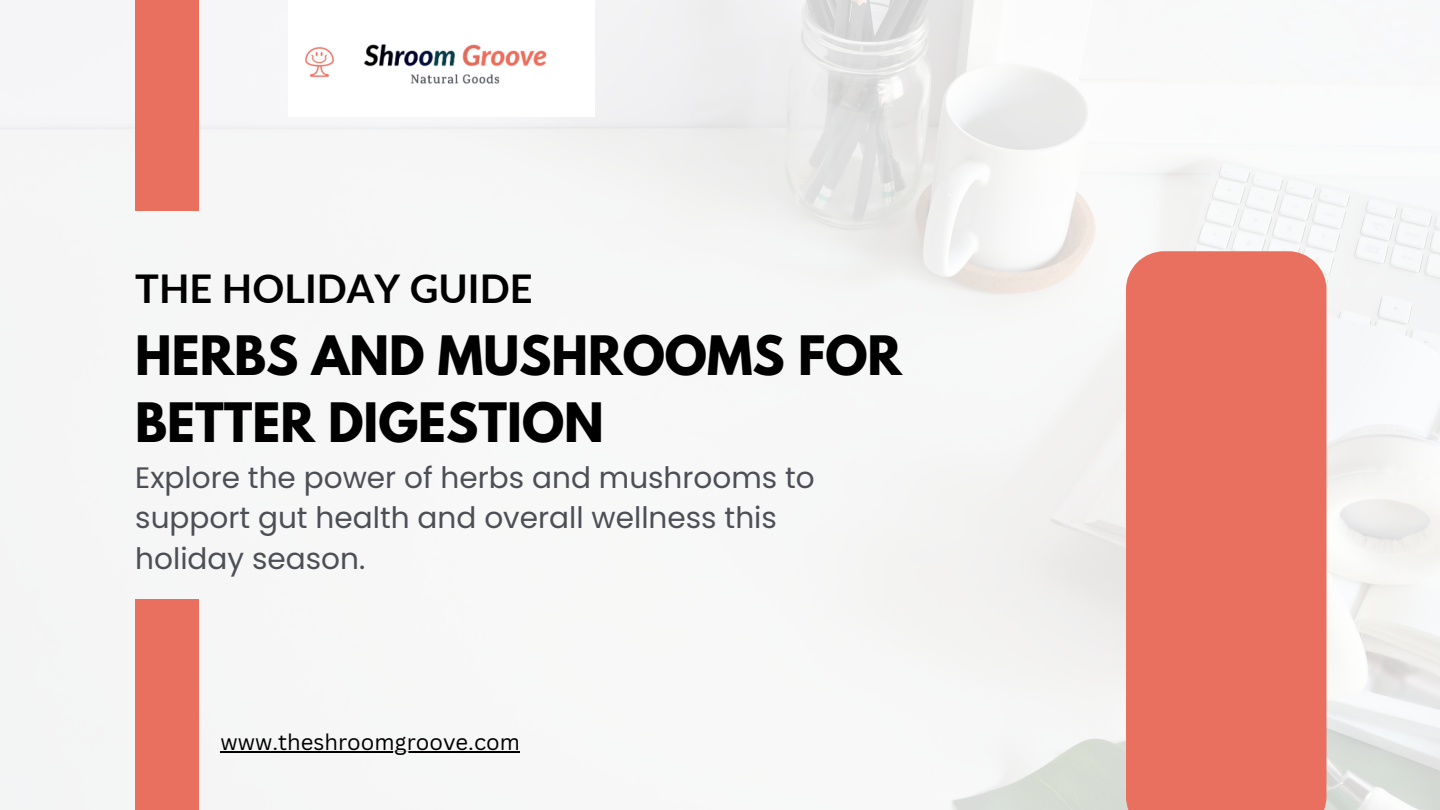
<style>
.page{position:relative;width:1440px;height:810px;background:#fff}
.page>*{position:absolute;margin:0;border:0;box-sizing:border-box;transform-origin:0 0}
.t1{font:700 48.1px/66.8px "League Spartan";color:#000}
.t2{font:700 39.6px "Lato";color:#000}
.t3{font:29.5px/40.6px "Poppins";color:#4d4f56}
.t4{font:22px "Canva Sans";color:#000}
</style>
<div class="page">
<img style="left:0;top:0;width:1440px;height:810px">
<div style="left:135px;top:0;width:64px;height:210px;background:#e96f5e"></div>
<div style="left:135px;top:599px;width:64px;height:211px;background:#e96f5e"></div>
<div style="left:1126px;top:251px;width:200px;height:559px;background:#e96f5e"></div>
<img style="left:288px;top:0;width:306px;height:117px">
<hr style="left:221px;top:752px;width:299px;height:1px;background:#000">
<p class="t2" style="left:135px;top:264px;width:399px">THE HOLIDAY GUIDE</p>
<p class="t1" style="left:135px;top:329px;width:768px">HERBS AND MUSHROOMS FOR<br>BETTER DIGESTION</p>
<h2 class="t3" style="left:135px;top:457px;width:681px">Explore the power of herbs and mushrooms to support gut health and overall wellness this holiday season.</h2>
<h1 class="t4" style="left:221px;top:727px;width:301px">www.theshroomgroove.com</h1>
</div>
